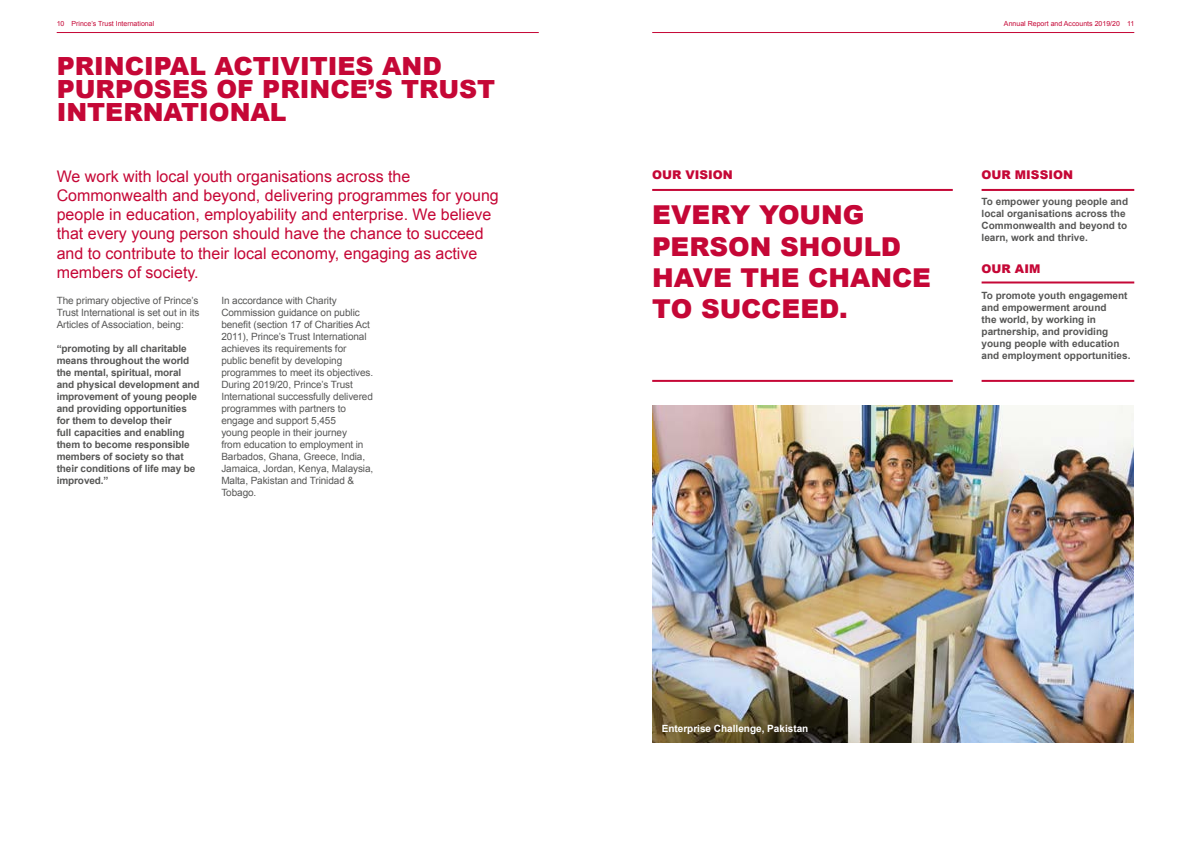
<style>
.page{position:relative;width:1191px;height:842px;background:#fff}
.page>*{position:absolute;margin:0;border:0;box-sizing:border-box;transform-origin:0 0}
.t1{font:900 26px/31.2px "Arial";letter-spacing:-.005em;color:#c50736}
.t2{font:900 25px/23px "Arial";color:#c50736}
.t3{font:16px/19.2px "Arial";color:#c50736}
.t4{font:900 12px "Arial";color:#c50736}
.t5{font:10px/12px "Arial";letter-spacing:-.01em;color:#575756;text-align:justify}
.t6{font:700 10px/12px "Arial";letter-spacing:-.01em;color:#575756}
.t7{font:700 10px "Arial";color:#fff}
.t8{font:7px "Arial";color:#c50736}
</style>
<div class="page">
<hr style="left:652px;top:189px;width:300px;height:2px;background:#c50736">
<hr style="left:652px;top:380px;width:300px;height:2px;background:#c50736">
<hr style="left:981px;top:189px;width:153px;height:2px;background:#c50736">
<hr style="left:981px;top:281px;width:153px;height:2px;background:#c50736">
<hr style="left:981px;top:380px;width:153px;height:2px;background:#c50736">
<img style="left:652px;top:406px;width:481px;height:336px">
<hr style="left:652px;top:32px;width:482px;height:1px;background:#c50736">
<hr style="left:57px;top:32px;width:482px;height:1px;background:#c50736">
<p class="t8" style="left:57px;top:19px;width:99px">10 Prince’s Trust International</p>
<p class="t8" style="left:1004px;top:19px;width:132px">Annual Report and Accounts 2019/20 11</p>
<h2 class="t2" style="left:57px;top:53px;width:440px">PRINCIPAL ACTIVITIES AND<br>PURPOSES OF PRINCE’S TRUST<br>INTERNATIONAL</h2>
<p class="t3" style="left:57px;top:167px;width:443px">We work with local youth organisations across the Commonwealth and beyond, delivering programmes for young people in education, employability and enterprise. We believe that every young person should have the chance to succeed and to contribute to their local economy, engaging as active members of society.</p>
<p class="t4" style="left:981px;top:166px;width:93px">OUR MISSION</p>
<p class="t4" style="left:652px;top:166px;width:82px">OUR VISION</p>
<h1 class="t1" style="left:652px;top:199px;width:280px">EVERY YOUNG<br>PERSON SHOULD<br>HAVE THE CHANCE<br>TO SUCCEED.</h1>
<p class="t6" style="left:981px;top:196px;width:148px">To empower young people and local organisations across the<br>Commonwealth and beyond to learn, work and thrive.</p>
<p class="t4" style="left:981px;top:260px;width:60px">OUR AIM</p>
<p class="t6" style="left:981px;top:290px;width:150px">To promote youth engagement and empowerment around<br>the world, by working in partnership, and providing young people with education and employment opportunities.</p>
<p class="t5" style="left:57px;top:295px;width:144px">The primary objective of Prince’s Trust International is set out in its Articles of Association, being:</p>
<p class="t6" style="left:57px;top:343px;width:144px">“promoting by all charitable means throughout the world the mental, spiritual, moral and physical development and improvement of young people and providing opportunities for them to develop their<br>full capacities and enabling them to become responsible members of society so that their conditions of life may be improved.”</p>
<p class="t5" style="left:221px;top:295px;width:153px;text-align:left">In accordance with Charity<br>Commission guidance on public benefit (section 17 of Charities Act<br>2011), Prince’s Trust International achieves its requirements for public benefit by developing programmes to meet its objectives.<br>During 2019/20, Prince’s Trust<br>International successfully delivered programmes with partners to engage and support 5,455<br>young people in their journey<br>from education to employment in<br>Barbados, Ghana, Greece, India,<br>Jamaica, Jordan, Kenya, Malaysia,<br>Malta, Pakistan and Trinidad &amp;<br>Tobago.</p>
<p class="t7" style="left:661px;top:721px;width:148px">Enterprise Challenge, Pakistan</p>
</div>
